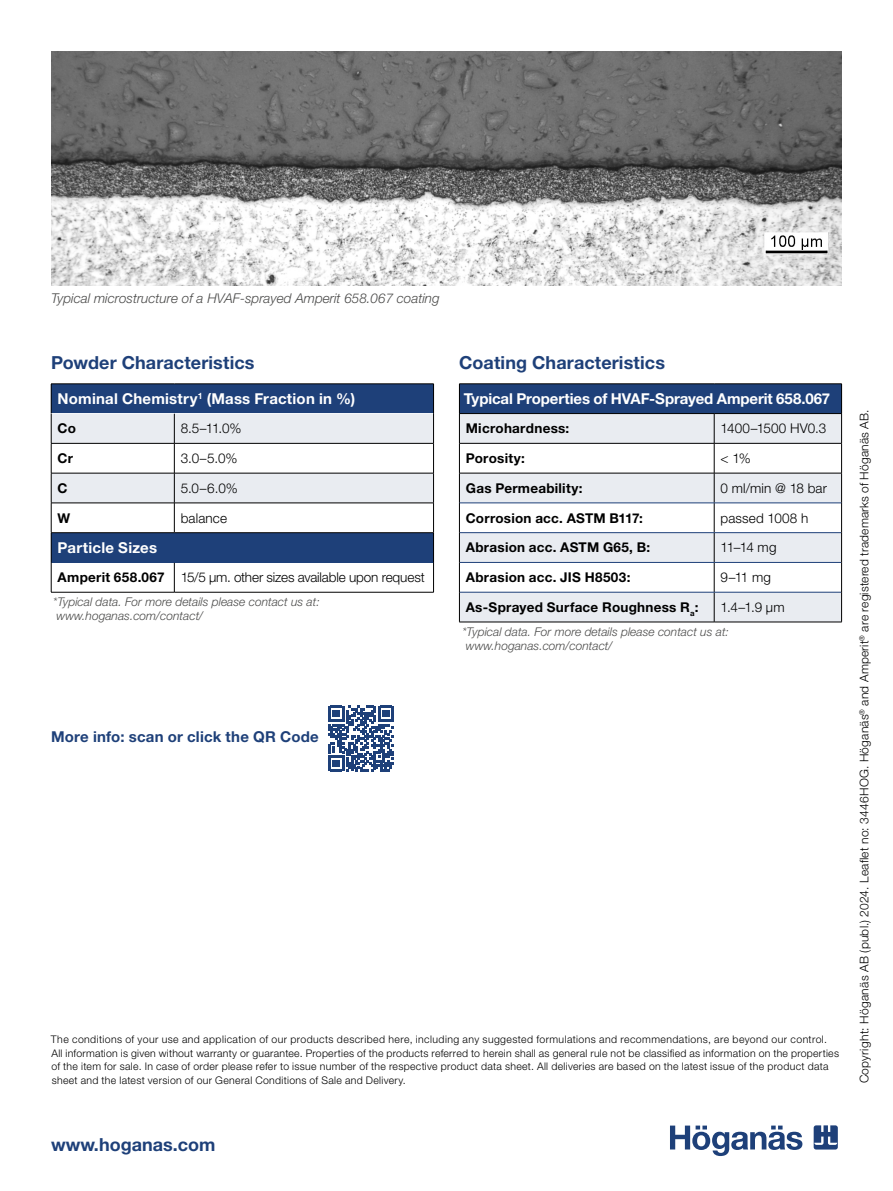
<style>
.page{position:relative;width:893px;height:1191px;background:#fff}
.page>*{position:absolute;margin:0;border:0;box-sizing:border-box;transform-origin:0 0}
.t1{font:700 18px "Helvetica Neue LT Std";letter-spacing:.005em;color:#1e4079}
.t2{font:700 15px "Helvetica Neue LT Std";letter-spacing:.005em;color:#fff}
.t3{font:700 15px "Helvetica Neue LT Std";letter-spacing:.015em;color:#1e4079}
.t4{font:700 13.5px "Helvetica Neue LT Std";letter-spacing:.02em;color:#000}
.t5{font:300 13.5px "Helvetica Neue LT Std";letter-spacing:-.005em;color:#000}
.t6{font:italic 300 13.5px "Helvetica Neue LT Std";color:#4a4a49}
.t7{font:300 13.5px "Helvetica Neue LT Std";letter-spacing:.015em;color:#000}
.t8{font:italic 300 12px/14.4px "Helvetica Neue LT Std";color:#4a4a49}
.t9{font:300 12px "Helvetica Neue LT Std";letter-spacing:.015em;color:#000}
.t10{font:300 10.5px/13.5px "Helvetica Neue LT Std";letter-spacing:.03em;color:#000}
.s1{font-weight:700}
</style>
<div class="page">
<svg style="left:670px;top:1125px;width:132px;height:31px"></svg>
<svg style="left:814px;top:1125px;width:24px;height:24px"></svg>
<div style="left:459px;top:384px;width:383px;height:29px;background:#1e4079"></div>
<svg style="left:460px;top:414px;width:381px;height:208px;fill:#e9ecf1"></svg>
<svg style="left:714px;top:414px;width:1px;height:29px"></svg>
<hr style="left:459px;top:443px;width:255px;height:1px;background:#000">
<hr style="left:714px;top:443px;width:128px;height:1px;background:#000">
<hr style="left:714px;top:443px;width:1px;height:30px;background:#000">
<hr style="left:714px;top:473px;width:1px;height:30px;background:#000">
<svg style="left:714px;top:503px;width:1px;height:59px"></svg>
<hr style="left:714px;top:562px;width:1px;height:30px;background:#000">
<hr style="left:714px;top:592px;width:1px;height:30px;background:#000">
<hr style="left:459px;top:413px;width:255px;height:1px;background:#000">
<hr style="left:714px;top:413px;width:128px;height:1px;background:#000">
<hr style="left:460px;top:532px;width:254px;height:1px;background:#1e4079">
<hr style="left:714px;top:532px;width:127px;height:1px;background:#1e4079">
<hr style="left:460px;top:562px;width:254px;height:1px;background:#1e4079">
<hr style="left:714px;top:562px;width:127px;height:1px;background:#1e4079">
<hr style="left:460px;top:592px;width:254px;height:1px;background:#1e4079">
<hr style="left:714px;top:592px;width:127px;height:1px;background:#1e4079">
<hr style="left:459px;top:383px;width:255px;height:1px;background:#000">
<hr style="left:714px;top:383px;width:128px;height:1px;background:#000">
<svg style="left:459px;top:384px;width:1px;height:59px"></svg>
<svg style="left:841px;top:384px;width:1px;height:59px"></svg>
<hr style="left:459px;top:443px;width:1px;height:30px;background:#000">
<hr style="left:841px;top:443px;width:1px;height:30px;background:#000">
<svg style="left:459px;top:503px;width:1px;height:29px"></svg>
<svg style="left:841px;top:503px;width:1px;height:29px"></svg>
<hr style="left:459px;top:532px;width:1px;height:30px;background:#000">
<hr style="left:841px;top:532px;width:1px;height:30px;background:#000">
<hr style="left:459px;top:562px;width:1px;height:30px;background:#000">
<hr style="left:841px;top:562px;width:1px;height:30px;background:#000">
<hr style="left:459px;top:592px;width:1px;height:30px;background:#000">
<hr style="left:841px;top:592px;width:1px;height:30px;background:#000">
<hr style="left:459px;top:622px;width:255px;height:1px;background:#000">
<hr style="left:714px;top:622px;width:128px;height:1px;background:#000">
<hr style="left:459px;top:473px;width:255px;height:1px;background:#000">
<hr style="left:459px;top:473px;width:1px;height:30px;background:#000">
<hr style="left:714px;top:473px;width:128px;height:1px;background:#000">
<hr style="left:841px;top:473px;width:1px;height:30px;background:#000">
<hr style="left:460px;top:502px;width:254px;height:1px;background:#1e4079">
<hr style="left:714px;top:502px;width:127px;height:1px;background:#1e4079">
<img style="left:51px;top:51px;width:791px;height:234px">
<hr style="left:51px;top:443px;width:123px;height:1px;background:#000">
<hr style="left:174px;top:443px;width:260px;height:1px;background:#000">
<hr style="left:174px;top:443px;width:1px;height:30px;background:#000">
<hr style="left:51px;top:383px;width:123px;height:1px;background:#000">
<hr style="left:174px;top:383px;width:260px;height:1px;background:#000">
<svg style="left:51px;top:384px;width:383px;height:59px;background:#8395b4"></svg>
<hr style="left:433px;top:413px;width:1px;height:30px;background:#000">
<hr style="left:51px;top:443px;width:1px;height:30px;background:#000">
<hr style="left:433px;top:443px;width:1px;height:30px;background:#000">
<svg style="left:51px;top:473px;width:383px;height:119px"></svg>
<hr style="left:51px;top:562px;width:1px;height:30px;background:#000">
<hr style="left:433px;top:562px;width:1px;height:30px;background:#000">
<hr style="left:51px;top:592px;width:123px;height:1px;background:#000">
<hr style="left:174px;top:592px;width:260px;height:1px;background:#000">
<svg style="left:328px;top:706px;width:66px;height:65px"></svg>
<p class="t6" style="left:51px;top:290px;width:390px">Typical microstructure of a HVAF-sprayed Amperit 658.067 coating</p>
<h1 class="t1" style="left:51px;top:351px;width:205px">Powder Characteristics</h1>
<h2 class="t2" style="left:58px;top:389px;width:299px">Nominal Chemistry<sup>1</sup> (Mass Fraction in %)</h2>
<p class="t4" style="left:58px;top:420px;width:20px">Co</p>
<p class="t5" style="left:181px;top:420px;width:62px">8.5–11.0%</p>
<p class="t4" style="left:58px;top:450px;width:17px">Cr</p>
<p class="t5" style="left:181px;top:450px;width:58px">3.0–5.0%</p>
<p class="t4" style="left:58px;top:480px;width:12px">C</p>
<p class="t5" style="left:181px;top:480px;width:58px">5.0–6.0%</p>
<p class="t4" style="left:58px;top:509px;width:14px">W</p>
<p class="t5" style="left:181px;top:509px;width:48px">balance</p>
<h2 class="t2" style="left:58px;top:538px;width:101px">Particle Sizes</h2>
<p class="t5" style="left:58px;top:569px;width:369px"><span class="s1">Amperit 658.067</span> 15/5 µm. other sizes available upon request</p>
<p class="t8" style="left:53px;top:594px;width:268px">*Typical data. For more details please contact us at: www.hoganas.com/contact/</p>
<h1 class="t1" style="left:459px;top:351px;width:207px">Coating Characteristics</h1>
<h2 class="t2" style="left:464px;top:389px;width:368px">Typical Properties of HVAF-Sprayed Amperit 658.067</h2>
<p class="t4" style="left:466px;top:420px;width:105px">Microhardness:</p>
<p class="t5" style="left:721px;top:420px;width:107px">1400–1500 HV0.3</p>
<p class="t4" style="left:466px;top:450px;width:61px">Porosity:</p>
<p class="t5" style="left:721px;top:450px;width:32px">&lt; 1%</p>
<p class="t4" style="left:466px;top:479px;width:118px">Gas Permeability:</p>
<p class="t5" style="left:721px;top:480px;width:108px">0 ml/min @ 18 bar</p>
<p class="t4" style="left:466px;top:509px;width:179px">Corrosion acc. ASTM B117:</p>
<p class="t7" style="left:721px;top:509px;width:89px">passed 1008 h</p>
<p class="t4" style="left:466px;top:539px;width:186px">Abrasion acc. ASTM G65, B:</p>
<p class="t5" style="left:721px;top:539px;width:57px">11–14 mg</p>
<p class="t4" style="left:466px;top:569px;width:166px">Abrasion acc. JIS H8503:</p>
<p class="t5" style="left:721px;top:569px;width:52px">9–11 mg</p>
<p class="t4" style="left:466px;top:599px;width:234px">As-Sprayed Surface Roughness R<sub>a</sub>:</p>
<p class="t5" style="left:721px;top:599px;width:66px">1.4–1.9 µm</p>
<p class="t8" style="left:462px;top:624px;width:268px">*Typical data. For more details please contact us at: www.hoganas.com/contact/</p>
<h2 class="t3" style="left:51px;top:727px;width:269px">More info: scan or click the QR Code</h2>
<p class="t10" style="left:51px;top:1032px;width:790px">The conditions of your use and application of our products described here, including any suggested formulations and recommendations, are beyond our control.<br>All information is given without warranty or guarantee. Properties of the products referred to herein shall as general rule not be classified as information on the properties of the item for sale. In case of order please refer to issue number of the respective product data sheet. All deliveries are based on the latest issue of the product data sheet and the latest version of our General Conditions of Sale and Delivery.</p>
<p class="t9" style="left:857px;top:1083px;width:675px;rotate:-90deg">Copyright: Höganäs AB (publ.) 2024. Leaflet no: 3446HOG. Höganäs<sup>®</sup> and Amperit<sup>®</sup> are registered trademarks of Höganäs AB.</p>
<h1 class="t1" style="left:51px;top:1133px;width:166px">www.hoganas.com</h1>
</div>
